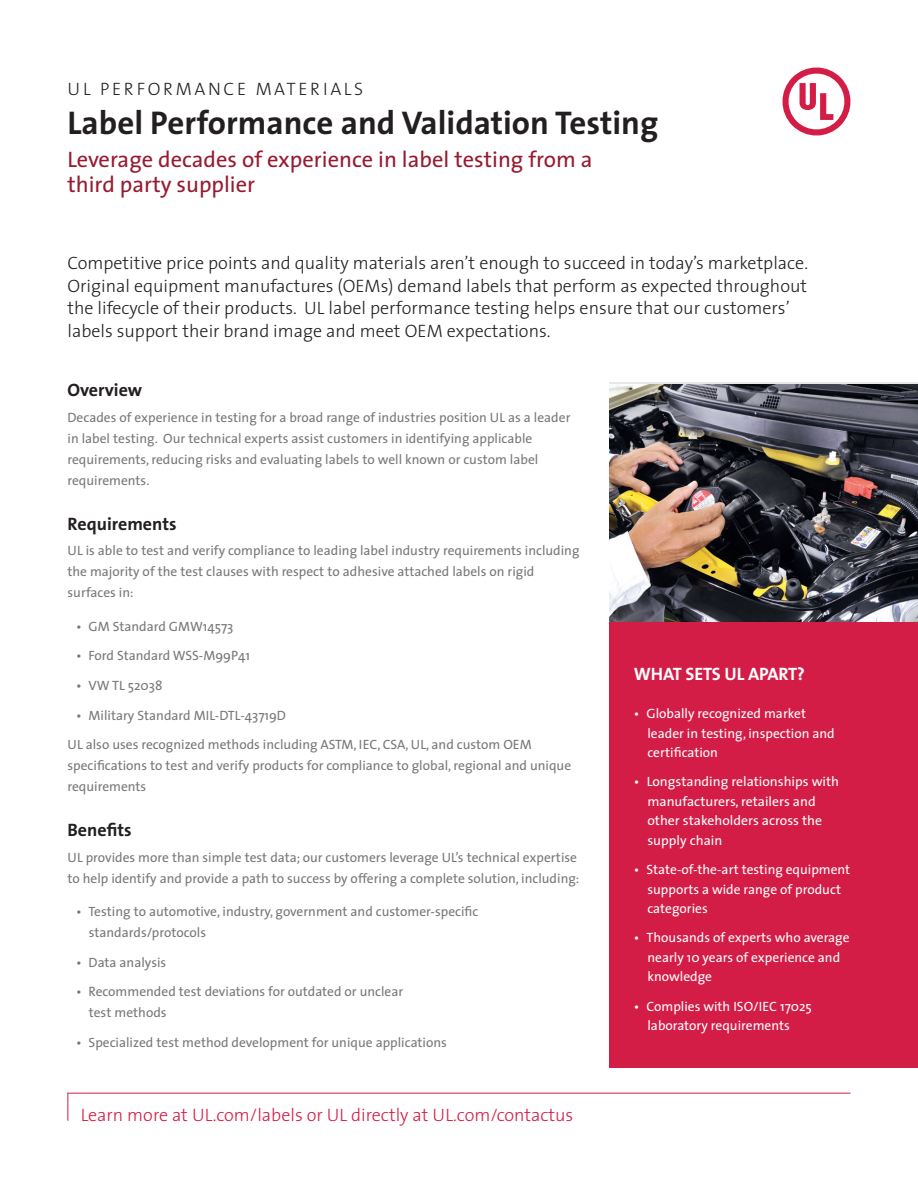
<style>
.page{position:relative;width:918px;height:1188px;background:#fff}
.page>*{position:absolute;margin:0;border:0;box-sizing:border-box;transform-origin:0 0}
.Main_Heading{font:700 33px "The Sans";color:#231f20}
.BI-line{font:22.5px/25.5px "The Sans";color:#971a31}
.Intro_Paragraph{font:300 18px/22.5px "The Sans";color:#231f20}
.Contact_line{font:300 18px "The Sans";color:#d41d46}
.Sub_heading{font:700 18px "The Sans";color:#231f20}
.Section_Header{font:300 18px "The Sans";letter-spacing:.15em;color:#231f20}
.t1{font:700 18px "The Sans";letter-spacing:-.01em;color:#fff}
.Body_Copy{font:13.5px/21px "The Sans";color:#76787b}
.t2{font:13.5px/19.5px "The Sans";color:#fff}
</style>
<div class="page">
<svg style="left:782px;top:67px;width:69px;height:69px"></svg>
<svg style="left:67px;top:1092px;width:784px;height:29px"></svg>
<div style="left:609px;top:622px;width:309px;height:445px;background:#d41d46"></div>
<img style="left:609px;top:384px;width:309px;height:238px">
<p class="Section_Header" style="left:68px;top:78px;width:297px">UL PERFORMANCE MATERIALS</p>
<p class="Main_Heading" style="left:68px;top:101px;width:592px">Label Performance and Validation Testing</p>
<p class="BI-line" style="left:68px;top:147px;width:527px">Leverage decades of experience in label testing from a third party supplier</p>
<p class="Intro_Paragraph" style="left:68px;top:252px;width:742px">Competitive price points and quality materials aren’t enough to succeed in today’s marketplace.<br>Original equipment manufactures (OEMs) demand labels that perform as expected throughout the lifecycle of their products. UL label performance testing helps ensure that our customers’ labels support their brand image and meet OEM expectations.</p>
<p class="Sub_heading" style="left:68px;top:379px;width:76px">Overview</p>
<p class="Body_Copy" style="left:68px;top:407px;width:504px">Decades of experience in testing for a broad range of industries position UL as a leader in label testing. Our technical experts assist customers in identifying applicable requirements, reducing risks and evaluating labels to well known or custom label requirements.</p>
<p class="Sub_heading" style="left:68px;top:512px;width:111px">Requirements</p>
<p class="Body_Copy" style="left:68px;top:540px;width:514px">UL is able to test and verify compliance to leading label industry requirements including the majority of the test clauses with respect to adhesive attached labels on rigid surfaces in:</p>
<p class="Body_Copy" style="left:76px;top:616px;width:159px">• GM Standard GMW14573</p>
<p class="Body_Copy" style="left:76px;top:646px;width:176px">• Ford Standard WSS-M99P41</p>
<p class="Body_Copy" style="left:76px;top:675px;width:88px">• VW TL 52038</p>
<p class="Body_Copy" style="left:76px;top:705px;width:212px">• Military Standard MIL-DTL-43719D</p>
<p class="Body_Copy" style="left:68px;top:734px;width:505px">UL also uses recognized methods including ASTM, IEC, CSA, UL, and custom OEM specifications to test and verify products for compliance to global, regional and unique requirements</p>
<p class="Sub_heading" style="left:68px;top:819px;width:66px">Benefits</p>
<p class="Body_Copy" style="left:68px;top:847px;width:513px">UL provides more than simple test data; our customers leverage UL’s technical expertise to help identify and provide a path to success by offering a complete solution, including:</p>
<p class="Body_Copy" style="left:89px;top:901px;width:391px;text-indent:-13px">• Testing to automotive, industry, government and customer-specific standards/protocols</p>
<p class="Body_Copy" style="left:76px;top:952px;width:92px">• Data analysis</p>
<p class="Body_Copy" style="left:89px;top:981px;width:316px;text-indent:-13px">• Recommended test deviations for outdated or unclear test methods</p>
<p class="Body_Copy" style="left:76px;top:1032px;width:372px">• Specialized test method development for unique applications</p>
<p class="Contact_line" style="left:81px;top:1103px;width:494px">Learn more at UL.com/labels or UL directly at UL.com/contactus</p>
<p class="t1" style="left:634px;top:662px;width:172px">WHAT SETS UL APART?</p>
<p class="t2" style="left:647px;top:704px;width:189px;text-indent:-14px">• Globally recognized market leader in testing, inspection and certification</p>
<p class="t2" style="left:647px;top:772px;width:193px;text-indent:-14px">• Longstanding relationships with manufacturers, retailers and other stakeholders across the supply chain</p>
<p class="t2" style="left:647px;top:860px;width:204px;text-indent:-14px">• State-of-the-art testing equipment supports a wide range of product categories</p>
<p class="t2" style="left:647px;top:928px;width:204px;text-indent:-14px">• Thousands of experts who average nearly 10 years of experience and knowledge</p>
<p class="t2" style="left:647px;top:996px;width:166px;text-indent:-14px">• Complies with ISO/IEC 17025 laboratory requirements</p>
</div>
